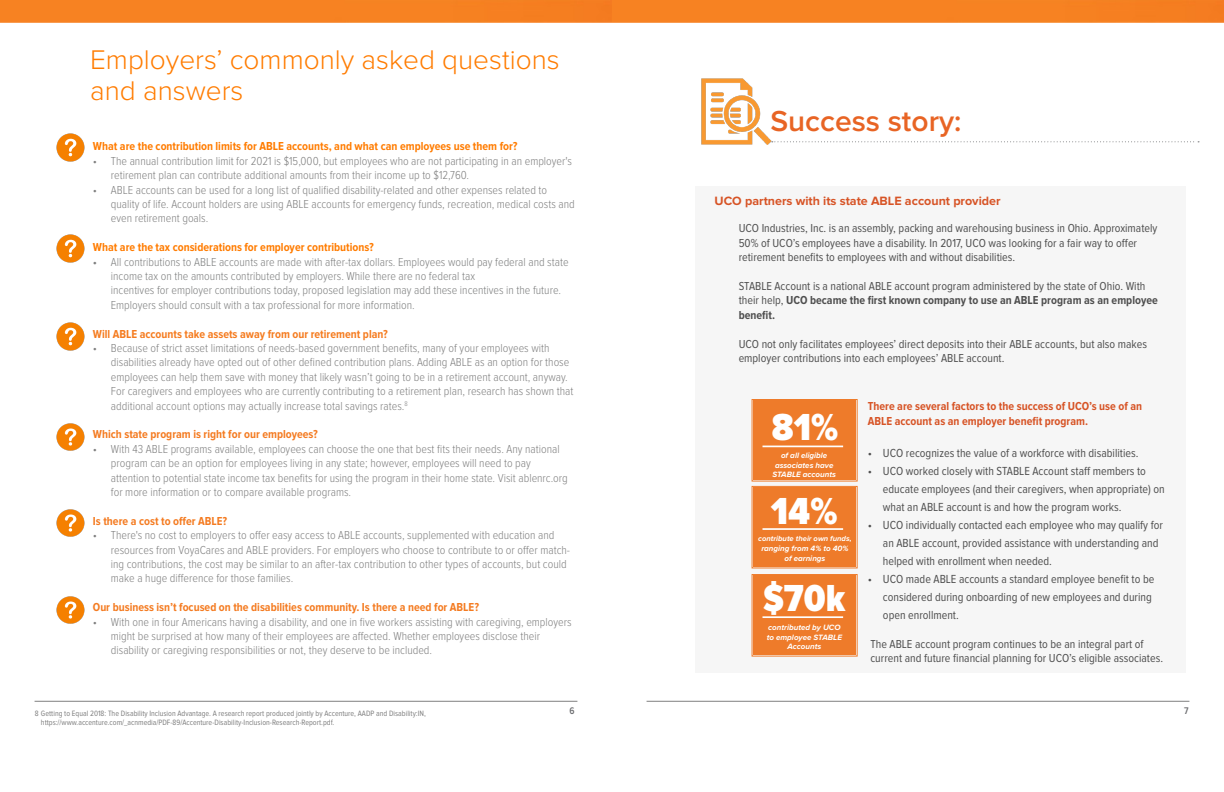
<style>
.page{position:relative;width:1224px;height:792px;background:#fff}
.page>*{position:absolute;margin:0;border:0;box-sizing:border-box;transform-origin:0 0}
.t1{font:900 39px "Proxima Nova Cond";color:#fff}
.heading_3{font:600 30px "Proxima Nova";color:#e86424}
.heading_3-2{font:300 28px/30.8px "Proxima Nova";color:#ff7c00}
.t2{font:700 12.5px "Proxima Nova";color:#d75426}
.t3{font:12.1px/18px "Proxima Nova Cond";color:#4f4f4f}
.t4{font:300 12px/14.4px "Proxima Nova Cond";color:#808080}
.t5{font:12px/14.4px "Proxima Nova Cond";color:#4f4f4f}
.t6{font:300 12px/14.4px "Proxima Nova Cond";color:#7f8080}
.t7{font:700 12px "Proxima Nova Cond";color:#f47b21}
.t8{font:700 12px "Proxima Nova Cond";color:#ff7c00}
.t9{font:700 12px/14.4px "Proxima Nova Cond";color:#d75426}
.t10{font:700 12px "Proxima Nova Cond";color:#f57c20}
.t11{font:600 10px "Proxima Nova Cond";color:#6c6d70}
.V-Legal_Footnote_Com{font:8px/9px "Proxima Nova Cond";color:#808080}
.t12{font:italic 700 8px/9.6px "Proxima Nova";color:#fff;text-align:center}
.t13{font:italic 700 7.6px "Proxima Nova";color:#fff}
.s1{font-weight:400}
.s2{font-weight:700}
.s3{font-size:12px}
</style>
<div class="page">
<div style="left:0;top:0;width:1224px;height:22px;background:#f78222"></div>
<hr style="left:647px;top:701px;width:542px;height:1px;background:#808080">
<hr style="left:35px;top:701px;width:542px;height:1px;background:#808080">
<img style="left:56px;top:133px;width:29px;height:29px">
<img style="left:701px;top:78px;width:70px;height:66px">
<svg style="left:772px;top:141px;width:427px;height:1px"></svg>
<div style="left:752px;top:574px;width:106px;height:83px;background:#ee7b2a"></div>
<div style="left:754px;top:576px;width:101px;height:78px;border:1px solid #ee7b2a"></div>
<hr style="left:763px;top:616px;width:80px;height:2px;background:#fff">
<svg style="left:752px;top:399px;width:106px;height:169px;background:#ee8236"></svg>
<div style="left:754px;top:488px;width:101px;height:78px;border:1px solid #ee7b2a"></div>
<hr style="left:763px;top:528px;width:80px;height:2px;background:#fff">
<img style="left:56px;top:234px;width:29px;height:29px">
<img style="left:56px;top:322px;width:29px;height:29px">
<img style="left:56px;top:423px;width:29px;height:28px">
<img style="left:56px;top:509px;width:29px;height:28px">
<img style="left:56px;top:596px;width:29px;height:28px">
<p class="heading_3-2" style="left:90px;top:45px;width:471px">Employers’ commonly asked questions and answers</p>
<p class="t8" style="left:93px;top:140px;width:426px">What are the contribution limits for ABLE accounts, and what can employees use them for?</p>
<p class="t4" style="left:111px;top:154px;width:462px;text-indent:-18px">• The annual contribution limit for 2021 is $15,000, but employees who are not participating in an employer's retirement plan can contribute additional amounts from their income up to $12,760.</p>
<p class="t4" style="left:111px;top:183px;width:465px;text-indent:-18px">• ABLE accounts can be used for a long list of qualified disability-related and other expenses related to quality of life. Account holders are using ABLE accounts for emergency funds, recreation, medical costs and even retirement goals.</p>
<p class="t8" style="left:93px;top:240px;width:282px">What are the tax considerations for employer contributions?</p>
<p class="t6" style="left:111px;top:255px;width:459px;text-indent:-18px"><span class="s1">•</span> All contributions to ABLE accounts are made with after-tax dollars. Employees would pay federal and state income tax on the amounts contributed by employers. While there are no federal tax</p>
<p class="t6" style="left:111px;top:283px;width:452px">incentives for employer contributions today, proposed legislation may add these incentives in the future.<br>Employers should consult with a tax professional for more information.</p>
<p class="t10" style="left:93px;top:327px;width:296px">Will ABLE accounts take assets away from our retirement plan?</p>
<p class="t4" style="left:111px;top:341px;width:464px;text-indent:-18px">• Because of strict asset limitations of needs-based government benefits, many of your employees with disabilities already have opted out of other defined contribution plans. Adding ABLE as an option for those employees can help them save with money that likely wasn’t going to be in a retirement account, anyway.<br>For caregivers and employees who are currently contributing to a retirement plan, research has shown that additional account options may actually increase total savings rates.<sup>8</sup></p>
<p class="t7" style="left:93px;top:428px;width:226px">Which state program is right for our employees?</p>
<p class="t4" style="left:111px;top:442px;width:459px;text-indent:-18px">• With 43 ABLE programs available, employees can choose the one that best fits their needs. Any national program can be an option for employees living in any state; however, employees will need to pay attention to potential state income tax benefits for using the program in their home state. Visit ablenrc.org for more information or to compare available programs.</p>
<p class="t7" style="left:93px;top:514px;width:136px">Is there a cost to offer ABLE?</p>
<p class="t4" style="left:111px;top:528px;width:461px;text-indent:-18px">• There's no cost to employers to offer easy access to ABLE accounts, supplemented with education and resources from VoyaCares and ABLE providers. For employers who choose to contribute to or offer match&shy;ing contributions, the cost may be similar to an after-tax contribution to other types of accounts, but could make a huge difference for those families.</p>
<p class="t7" style="left:93px;top:600px;width:388px">Our business isn’t focused on the disabilities community. Is there a need for ABLE?</p>
<p class="t4" style="left:111px;top:615px;width:462px;text-indent:-18px">• With one in four Americans having a disability, and one in five workers assisting with caregiving, employers might be surprised at how many of their employees are affected. Whether employees disclose their disability or caregiving responsibilities or not, they deserve to be included.</p>
<p class="heading_3" style="left:770px;top:104px;width:193px">Success story:</p>
<p class="t2" style="left:715px;top:194px;width:288px">UCO partners with its state ABLE account provider</p>
<p class="t5" style="left:739px;top:221px;width:420px">UCO Industries, Inc. is an assembly, packing and warehousing business in Ohio. Approximately<br>50% of UCO’s employees have a disability. In 2017, UCO was looking for a fair way to offer</p>
<p class="t5" style="left:739px;top:250px;width:278px">retirement benefits to employees with and without disabilities.</p>
<p class="t5" style="left:739px;top:279px;width:421px">STABLE Account is a national ABLE account program administered by the state of Ohio. With their help, <span class="s2">UCO became the first known company to use an ABLE program as an employee benefit.</span></p>
<p class="t5" style="left:739px;top:337px;width:410px">UCO not only facilitates employees’ direct deposits into their ABLE accounts, but also makes employer contributions into each employees’ ABLE account.</p>
<p class="t9" style="left:868px;top:400px;width:276px">There are several factors to the success of UCO’s use of an<br>ABLE account as an employer benefit program.</p>
<p class="t3" style="left:868px;top:444px;width:272px"><span class="s3">•</span> UCO recognizes the value of a workforce with disabilities.</p>
<p class="t3" style="left:883px;top:462px;width:283px;text-indent:-15px">• UCO worked closely with STABLE Account staff members to educate employees (and their caregivers, when appropriate) on what an ABLE account is and how the program works.</p>
<p class="t3" style="left:883px;top:516px;width:282px;text-indent:-15px">• UCO individually contacted each employee who may qualify for an ABLE account, provided assistance with understanding and helped with enrollment when needed.</p>
<p class="t3" style="left:883px;top:570px;width:273px;text-indent:-15px">• UCO made ABLE accounts a standard employee benefit to be considered during onboarding of new employees and during open enrollment.</p>
<p class="t5" style="left:870px;top:637px;width:275px">The ABLE account program continues to be an integral part of</p>
<p class="t5" style="left:870px;top:651px;width:294px">current and future financial planning for UCO’s eligible associates.</p>
<p class="t1" style="left:772px;top:405px;width:68px">81%</p>
<p class="t12" style="left:772px;top:450px;width:65px">of all eligible associates have<br>STABLE accounts</p>
<p class="t1" style="left:771px;top:490px;width:68px">14%</p>
<p class="t13" style="left:758px;top:533px;width:95px">contribute their own funds,</p>
<p class="t12" style="left:761px;top:543px;width:89px">ranging from 4% to 40% of earnings</p>
<p class="t1" style="left:763px;top:576px;width:84px">$70k</p>
<p class="t12" style="left:768px;top:622px;width:74px">contributed by UCO</p>
<p class="t12" style="left:767px;top:632px;width:77px">to employee STABLE</p>
<p class="t12" style="left:787px;top:642px;width:35px">Accounts</p>
<p class="V-Legal_Footnote_Com" style="left:41px;top:709px;width:387px;text-indent:-6px">8 Getting to Equal 2018: The Disability Inclusion Advantage. A research report produced jointly by Accenture, AADP and Disability:IN, https://www.accenture.com/_acnmedia/PDF-89/Accenture-Disability-Inclusion-Research-Report.pdf.</p>
<p class="t11" style="left:569px;top:705px;width:7px">6</p>
<p class="t11" style="left:1184px;top:705px;width:6px">7</p>
</div>
